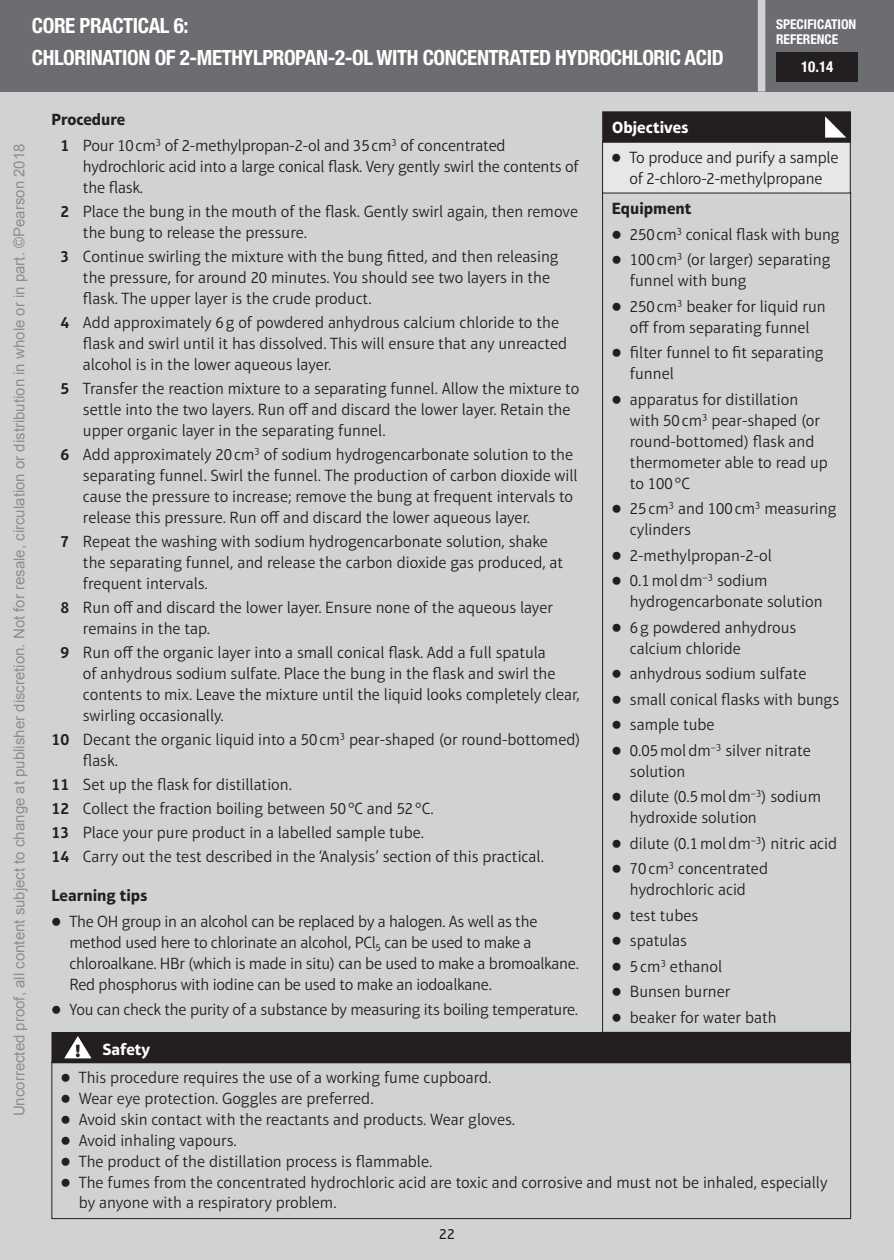
<style>
.page{position:relative;width:894px;height:1260px;background:#fff}
.page>*{position:absolute;margin:0;border:0;box-sizing:border-box;transform-origin:0 0}
.t1{font:700 condensed 21px/31.5px "Helvetica Neue LTW1 G";letter-spacing:-.02em;color:#fff}
.t2{font:300 16.5px/21px "Aptifer Sans LT Pro";color:#231f20}
.t3{font:700 16.5px "Aptifer Sans LT Pro";color:#231f20}
.t4{font:700 16.5px "Aptifer Sans LT Pro";color:#fff}
.t5{font:15px "Arial";color:#8c8f8c}
.t6{font:700 condensed 15px "Helvetica Neue LTW1 G";color:#fff}
.t7{font:15px "Aptifer Sans LT Pro";color:#231f20}
.t8{font:700 condensed 13.5px/15.3px "Helvetica Neue LTW1 G";color:#fff}
.s1{font-weight:700}
.s2{font-weight:600}
.s3{font-weight:900;font-size:18px;color:#231f20}
</style>
<div class="page">
<div style="left:0;top:92px;width:894px;height:1167px;background:#d1d2d4"></div>
<div style="left:0;top:0;width:894px;height:92px;background:#6c6d70"></div>
<div style="left:52px;top:1032px;width:798px;height:30px;background:#231f20"></div>
<svg style="left:64px;top:1036px;width:28px;height:23px"></svg>
<div style="left:51px;top:1031px;width:800px;height:32px;border:2px solid #231f20"></div>
<div style="left:602px;top:142px;width:248px;height:51px;background:#e6e7e9"></div>
<div style="left:603px;top:112px;width:247px;height:30px;background:#231f20"></div>
<div style="left:602px;top:111px;width:249px;height:32px;border:2px solid #231f20"></div>
<svg style="left:825px;top:116px;width:21px;height:22px"></svg>
<div style="left:776px;top:52px;width:82px;height:29px;background:#231f20"></div>
<div style="left:758px;top:0;width:7px;height:92px;background:#d1d2d4"></div>
<p class="t1" style="left:32px;top:10px;width:693px">CORE PRACTICAL 6:<br>CHLORINATION OF 2-METHYLPROPAN-2-OL WITH CONCENTRATED HYDROCHLORIC ACID</p>
<p class="t8" style="left:776px;top:16px;width:82px">SPECIFICATION<br>REFERENCE</p>
<p class="t6" style="left:801px;top:58px;width:34px">10.14</p>
<p class="t5" style="left:9px;top:1116px;width:974px;rotate:-90deg">Uncorrected proof, all content subject to change at publisher discretion. Not for resale, circulation or distribution in whole or in part. ©Pearson 2018</p>
<p class="t2" style="left:60px;top:107px;width:447px;line-height:25.5px;text-indent:-9px"><span class="s1">Procedure<br></span><span class="s2">1</span> Pour 10cm<sup>3</sup> of 2-methylpropan-2-ol and 35cm<sup>3</sup> of concentrated</p>
<p class="t2" style="left:83px;top:156px;width:497px">hydrochloric acid into a large conical flask. Very gently swirl the contents of the flask.</p>
<p class="t2" style="left:83px;top:201px;width:496px;text-indent:-23px"><span class="s2">2</span> Place the bung in the mouth of the flask. Gently swirl again, then remove the bung to release the pressure.</p>
<p class="t2" style="left:83px;top:246px;width:477px;text-indent:-23px"><span class="s2">3</span> Continue swirling the mixture with the bung fitted, and then releasing the pressure, for around 20 minutes. You should see two layers in the flask. The upper layer is the crude product.</p>
<p class="t2" style="left:83px;top:312px;width:486px;text-indent:-23px"><span class="s2">4</span> Add approximately 6g of powdered anhydrous calcium chloride to the flask and swirl until it has dissolved. This will ensure that any unreacted alcohol is in the lower aqueous layer.</p>
<p class="t2" style="left:83px;top:378px;width:498px;text-indent:-23px"><span class="s2">5</span> Transfer the reaction mixture to a separating funnel. Allow the mixture to settle into the two layers. Run off and discard the lower layer. Retain the upper organic layer in the separating funnel.</p>
<p class="t2" style="left:83px;top:444px;width:496px;text-indent:-23px"><span class="s2">6</span> Add approximately 20cm<sup>3</sup> of sodium hydrogencarbonate solution to the separating funnel. Swirl the funnel. The production of carbon dioxide will cause the pressure to increase; remove the bung at frequent intervals to release this pressure. Run off and discard the lower aqueous layer.</p>
<p class="t2" style="left:83px;top:531px;width:482px;text-indent:-23px"><span class="s2">7</span> Repeat the washing with sodium hydrogencarbonate solution, shake the separating funnel, and release the carbon dioxide gas produced, at frequent intervals.</p>
<p class="t2" style="left:83px;top:597px;width:471px;text-indent:-23px"><span class="s2">8</span> Run off and discard the lower layer. Ensure none of the aqueous layer remains in the tap.</p>
<p class="t2" style="left:83px;top:642px;width:498px;text-indent:-23px"><span class="s2">9</span> Run off the organic layer into a small conical flask. Add a full spatula<br>of anhydrous sodium sulfate. Place the bung in the flask and swirl the contents to mix. Leave the mixture until the liquid looks completely clear, swirling occasionally.</p>
<p class="t2" style="left:83px;top:729px;width:499px;text-indent:-31px"><span class="s2">10</span> Decant the organic liquid into a 50cm<sup>3</sup> pear-shaped (or round-bottomed) flask.</p>
<p class="t2" style="left:51px;top:772px;width:494px;line-height:24px"><span class="s2">11</span> Set up the flask for distillation.<br><span class="s2">12</span> Collect the fraction boiling between 50°C and 52°C.<br><span class="s2">13</span> Place your pure product in a labelled sample tube.<br><span class="s2">14</span> Carry out the test described in the ‘Analysis’ section of this practical.</p>
<p class="t3" style="left:51px;top:885px;width:98px">Learning tips</p>
<p class="t2" style="left:69px;top:910px;width:511px;text-indent:-18px">● The OH group in an alcohol can be replaced by a halogen. As well as the method used here to chlorinate an alcohol, PCl<sub>5</sub> can be used to make a chloroalkane. HBr (which is made in situ) can be used to make a bromoalkane.<br>Red phosphorus with iodine can be used to make an iodoalkane.</p>
<p class="t2" style="left:51px;top:999px;width:528px">● You can check the purity of a substance by measuring its boiling temperature.</p>
<p class="t4" style="left:75px;top:1039px;width:76px"><span class="s3">!</span> Safety</p>
<p class="t4" style="left:612px;top:118px;width:78px">Objectives</p>
<p class="t2" style="left:611px;top:147px;width:229px;text-align:center">● To produce and purify a sample of 2-chloro-2-methylpropane</p>
<p class="t3" style="left:612px;top:198px;width:81px">Equipment</p>
<p class="t2" style="left:612px;top:223px;width:229px">● 250cm<sup>3</sup> conical flask with bung</p>
<p class="t2" style="left:630px;top:249px;width:202px;text-indent:-18px">● 100cm<sup>3</sup> (or larger) separating funnel with bung</p>
<p class="t2" style="left:612px;top:295px;width:215px;text-align:center">● 250cm<sup>3</sup> beaker for liquid run off from separating funnel</p>
<p class="t2" style="left:630px;top:342px;width:195px;text-indent:-18px">● filter funnel to fit separating funnel</p>
<p class="t2" style="left:630px;top:388px;width:199px;text-indent:-18px">● apparatus for distillation with 50cm<sup>3</sup> pear-shaped (or round-bottomed) flask and thermometer able to read up to 100°C</p>
<p class="t2" style="left:630px;top:498px;width:208px;text-indent:-18px">● 25cm<sup>3</sup> and 100cm<sup>3</sup> measuring cylinders</p>
<p class="t2" style="left:612px;top:544px;width:161px">● 2-methylpropan-2-ol</p>
<p class="t2" style="left:630px;top:570px;width:194px;text-indent:-18px">● 0.1moldm<sup>–3</sup> sodium hydrogencarbonate solution</p>
<p class="t2" style="left:630px;top:616px;width:168px;text-indent:-18px">● 6g powdered anhydrous calcium chloride</p>
<p class="t2" style="left:612px;top:663px;width:196px">● anhydrous sodium sulfate</p>
<p class="t2" style="left:612px;top:688px;width:229px">● small conical flasks with bungs</p>
<p class="t2" style="left:612px;top:714px;width:104px">● sample tube</p>
<p class="t2" style="left:630px;top:739px;width:182px;text-indent:-18px">● 0.05moldm<sup>–3</sup> silver nitrate solution</p>
<p class="t2" style="left:630px;top:786px;width:193px;text-indent:-18px">● dilute (0.5moldm<sup>–3</sup>) sodium hydroxide solution</p>
<p class="t2" style="left:612px;top:832px;width:227px">● dilute (0.1moldm<sup>–3</sup>) nitric acid</p>
<p class="t2" style="left:612px;top:858px;width:158px;text-align:center">● 70cm<sup>3</sup> concentrated hydrochloric acid</p>
<p class="t2" style="left:612px;top:904px;width:88px">● test tubes</p>
<p class="t2" style="left:612px;top:930px;width:76px">● spatulas</p>
<p class="t2" style="left:612px;top:955px;width:112px">● 5cm<sup>3</sup> ethanol</p>
<p class="t2" style="left:612px;top:981px;width:120px">● Bunsen burner</p>
<p class="t2" style="left:612px;top:1006px;width:166px">● beaker for water bath</p>
<p class="t2" style="left:61px;top:1066px;width:432px">● This procedure requires the use of a working fume cupboard.</p>
<p class="t2" style="left:61px;top:1087px;width:314px">● Wear eye protection. Goggles are preferred.</p>
<p class="t2" style="left:61px;top:1108px;width:456px">● Avoid skin contact with the reactants and products. Wear gloves.</p>
<p class="t2" style="left:61px;top:1129px;width:178px">● Avoid inhaling vapours.</p>
<p class="t2" style="left:61px;top:1150px;width:373px">● The product of the distillation process is flammable.</p>
<p class="t2" style="left:79px;top:1172px;width:750px;line-height:20.2px;text-indent:-18px">● The fumes from the concentrated hydrochloric acid are toxic and corrosive and must not be inhaled, especially by anyone with a respiratory problem.</p>
<p class="t7" style="left:439px;top:1224px;width:17px">22</p>
</div>
